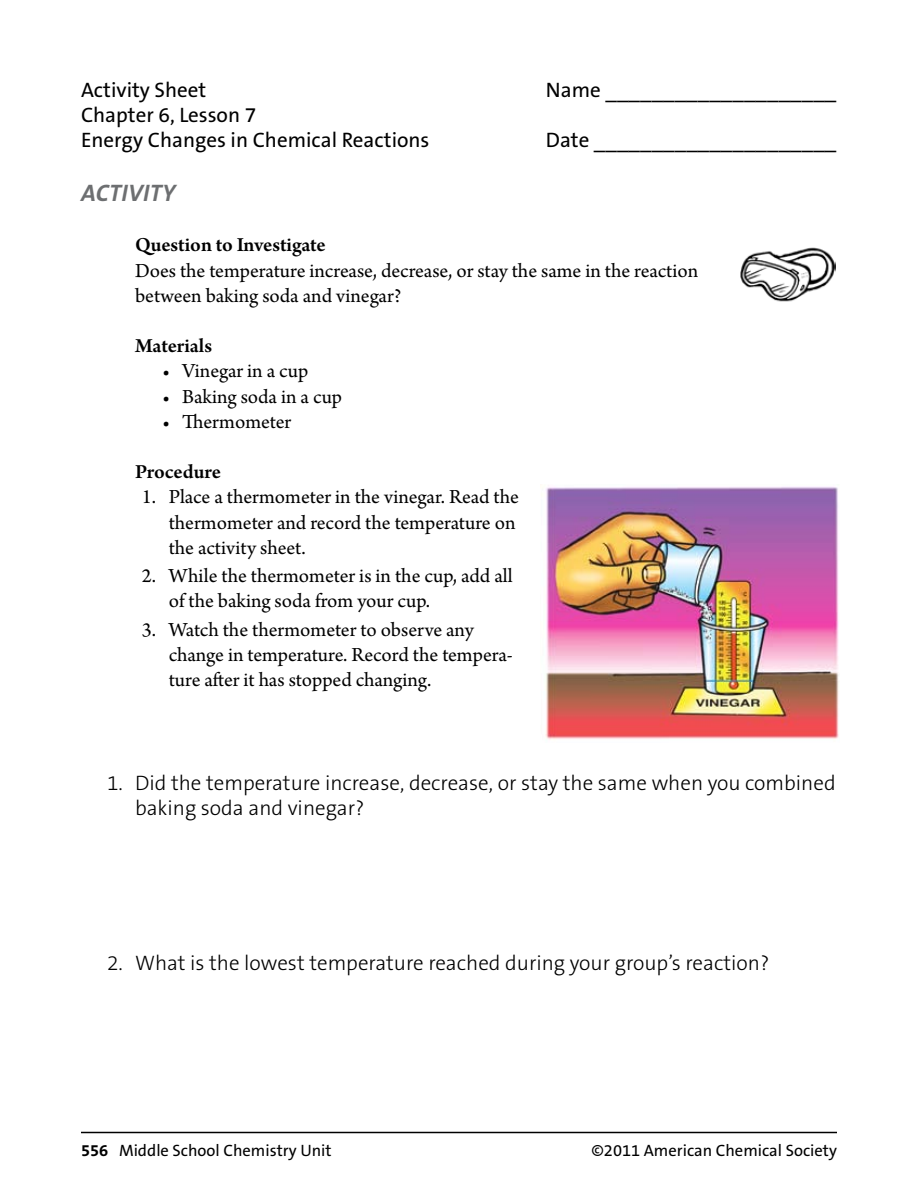
<style>
.page{position:relative;width:918px;height:1188px;background:#fff}
.page>*{position:absolute;margin:0;border:0;box-sizing:border-box;transform-origin:0 0}
.t1{font:italic 700 24px "The Sans ACS W7";color:#6d6f71}
.t2{font:21px/25.2px "Arno Pro";color:#000}
.t3{font:300 21px/25.2px "The Sans ACS W3";color:#000}
.t4{font:21px/25.2px "The Sans ACS W5 Plain";color:#000}
.t5{font:600 21px "Arno Pro";letter-spacing:-.005em;color:#000}
.t6{font:16.5px "The Sans ACS W5 Plain";color:#000}
.s1{font-family:"The Sans ACS W7";font-weight:700}
</style>
<div class="page">
<hr style="left:81px;top:1132px;width:756px;height:1px;background:#000">
<img style="left:740px;top:247px;width:96px;height:55px">
<img style="left:545px;top:486px;width:294px;height:254px">
<p class="t4" style="left:81px;top:77px;width:127px">Activity Sheet</p>
<p class="t4" style="left:546px;top:77px;width:292px">Name ____________________</p>
<p class="t4" style="left:81px;top:102px;width:350px">Chapter 6, Lesson 7<br>Energy Changes in Chemical Reactions</p>
<p class="t4" style="left:546px;top:127px;width:292px">Date _____________________</p>
<p class="t1" style="left:81px;top:178px;width:28px">ACTIVITY</p>
<p class="t5" style="left:135px;top:233px;width:192px">Question to Investigate</p>
<p class="t2" style="left:135px;top:259px;width:565px">Does the temperature increase, decrease, or stay the same in the reaction between baking soda and vinegar?</p>
<p class="t5" style="left:135px;top:334px;width:79px">Materials</p>
<p class="t2" style="left:162px;top:360px;width:148px">• Vinegar in a cup</p>
<p class="t2" style="left:162px;top:385px;width:182px">• Baking soda in a cup</p>
<p class="t2" style="left:162px;top:410px;width:131px">• Thermometer</p>
<p class="t5" style="left:135px;top:460px;width:87px">Procedure</p>
<p class="t2" style="left:169px;top:486px;width:352px;text-indent:-27px">1. Place a thermometer in the vinegar. Read the thermometer and record the temperature on the activity sheet.</p>
<p class="t2" style="left:169px;top:564px;width:346px;text-indent:-27px">2. While the thermometer is in the cup, add all of the baking soda from your cup.</p>
<p class="t2" style="left:169px;top:618px;width:346px;text-indent:-27px">3. Watch the thermometer to observe any change in temperature. Record the tempera&shy;ture after it has stopped changing.</p>
<p class="t3" style="left:135px;top:771px;width:702px;text-indent:-28px">1. Did the temperature increase, decrease, or stay the same when you combined baking soda and vinegar?</p>
<p class="t3" style="left:107px;top:950px;width:664px">2. What is the lowest temperature reached during your group’s reaction?</p>
<p class="t6" style="left:81px;top:1140px;width:252px"><span class="s1">556</span> Middle School Chemistry Unit</p>
<p class="t6" style="left:591px;top:1140px;width:247px">©2011 American Chemical Society</p>
</div>
